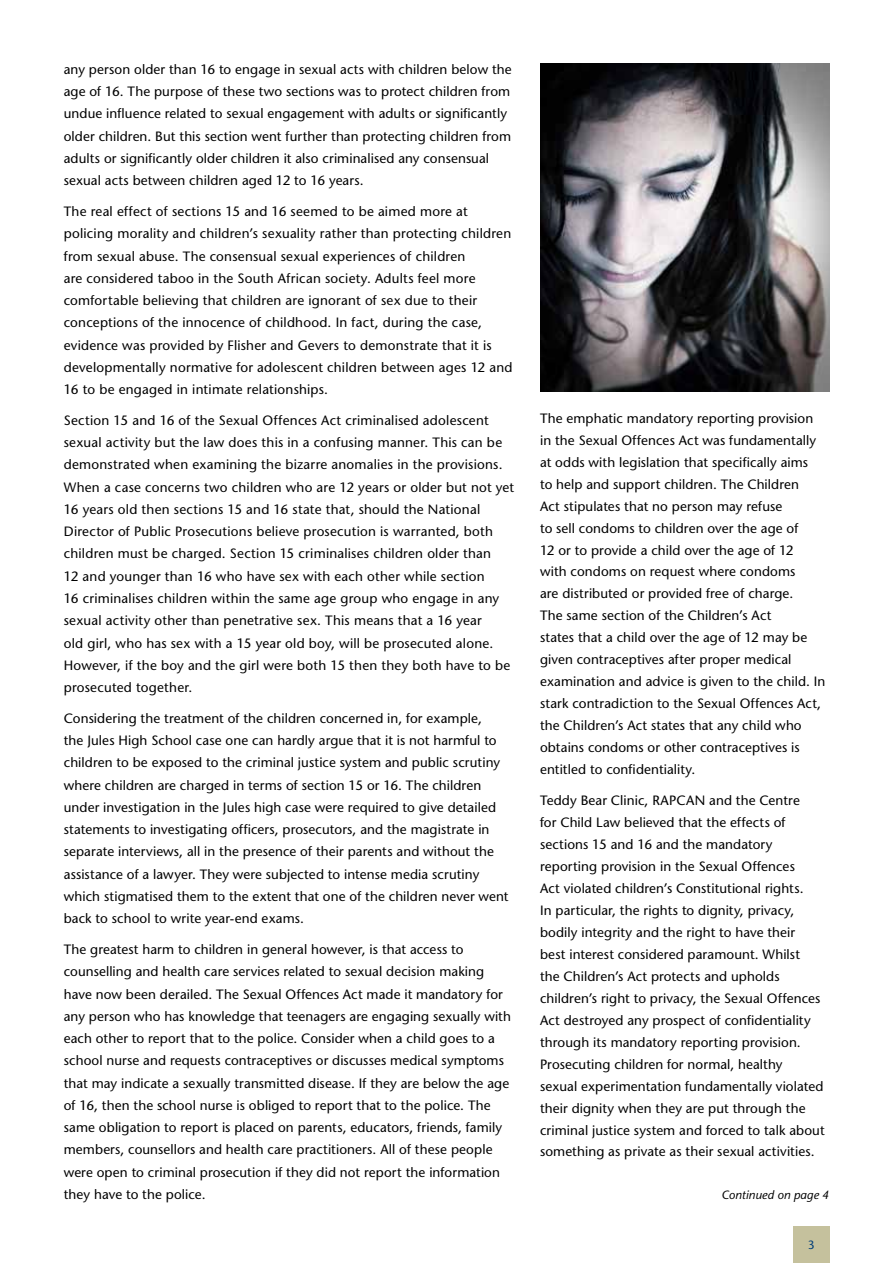
<style>
.page{position:relative;width:893px;height:1263px;background:#fff}
.page>*{position:absolute;margin:0;border:0;box-sizing:border-box;transform-origin:0 0}
.t1{font:13.5px/22.2px "Stone Sans";letter-spacing:.01em;color:#000}
.t2{font:italic 12px "Stone Sans";letter-spacing:.01em;color:#000}
.t3{font:12px "Stone Sans";color:#003d79}
</style>
<div class="page">
<div style="left:793px;top:1227px;width:36px;height:36px;background:#c5c19d"></div>
<img style="left:540px;top:64px;width:289px;height:327px">
<p class="t1" style="left:64px;top:58px;width:449px">any person older than 16 to engage in sexual acts with children below the age of 16. The purpose of these two sections was to protect children from undue influence related to sexual engagement with adults or significantly older children. But this section went further than protecting children from adults or significantly older children it also criminalised any consensual sexual acts between children aged 12 to 16 years.</p>
<p class="t1" style="left:64px;top:200px;width:450px">The real effect of sections 15 and 16 seemed to be aimed more at policing morality and children’s sexuality rather than protecting children from sexual abuse. The consensual sexual experiences of children<br>are considered taboo in the South African society. Adults feel more comfortable believing that children are ignorant of sex due to their conceptions of the innocence of childhood. In fact, during the case, evidence was provided by Flisher and Gevers to demonstrate that it is developmentally normative for adolescent children between ages 12 and 16 to be engaged in intimate relationships.</p>
<p class="t1" style="left:64px;top:409px;width:452px">Section 15 and 16 of the Sexual Offences Act criminalised adolescent sexual activity but the law does this in a confusing manner. This can be demonstrated when examining the bizarre anomalies in the provisions.<br>When a case concerns two children who are 12 years or older but not yet 16 years old then sections 15 and 16 state that, should the National Director of Public Prosecutions believe prosecution is warranted, both children must be charged. Section 15 criminalises children older than<br>12 and younger than 16 who have sex with each other while section<br>16 criminalises children within the same age group who engage in any sexual activity other than penetrative sex. This means that a 16 year<br>old girl, who has sex with a 15 year old boy, will be prosecuted alone.<br>However, if the boy and the girl were both 15 then they both have to be prosecuted together.</p>
<p class="t1" style="left:64px;top:707px;width:446px">Considering the treatment of the children concerned in, for example,<br>the Jules High School case one can hardly argue that it is not harmful to children to be exposed to the criminal justice system and public scrutiny where children are charged in terms of section 15 or 16. The children under investigation in the Jules high case were required to give detailed statements to investigating officers, prosecutors, and the magistrate in separate interviews, all in the presence of their parents and without the assistance of a lawyer. They were subjected to intense media scrutiny which stigmatised them to the extent that one of the children never went back to school to write year-end exams.</p>
<p class="t1" style="left:64px;top:938px;width:449px">The greatest harm to children in general however, is that access to counselling and health care services related to sexual decision making have now been derailed. The Sexual Offences Act made it mandatory for any person who has knowledge that teenagers are engaging sexually with each other to report that to the police. Consider when a child goes to a school nurse and requests contraceptives or discusses medical symptoms that may indicate a sexually transmitted disease. If they are below the age of 16, then the school nurse is obliged to report that to the police. The same obligation to report is placed on parents, educators, friends, family members, counsellors and health care practitioners. All of these people were open to criminal prosecution if they did not report the information they have to the police.</p>
<p class="t1" style="left:540px;top:407px;width:287px">The emphatic mandatory reporting provision in the Sexual Offences Act was fundamentally at odds with legislation that specifically aims<br>to help and support children. The Children<br>Act stipulates that no person may refuse<br>to sell condoms to children over the age of<br>12 or to provide a child over the age of 12<br>with condoms on request where condoms<br>are distributed or provided free of charge.<br>The same section of the Children’s Act<br>states that a child over the age of 12 may be given contraceptives after proper medical examination and advice is given to the child. In stark contradiction to the Sexual Offences Act, the Children’s Act states that any child who obtains condoms or other contraceptives is entitled to confidentiality.</p>
<p class="t1" style="left:540px;top:789px;width:286px">Teddy Bear Clinic, RAPCAN and the Centre<br>for Child Law believed that the effects of sections 15 and 16 and the mandatory reporting provision in the Sexual Offences<br>Act violated children’s Constitutional rights.<br>In particular, the rights to dignity, privacy, bodily integrity and the right to have their<br>best interest considered paramount. Whilst<br>the Children’s Act protects and upholds children’s right to privacy, the Sexual Offences Act destroyed any prospect of confidentiality through its mandatory reporting provision.<br>Prosecuting children for normal, healthy<br>sexual experimentation fundamentally violated their dignity when they are put through the criminal justice system and forced to talk about something as private as their sexual activities.</p>
<p class="t2" style="left:721px;top:1188px;width:109px">Continued on page 4</p>
<p class="t3" style="left:808px;top:1238px;width:8px">3</p>
</div>
